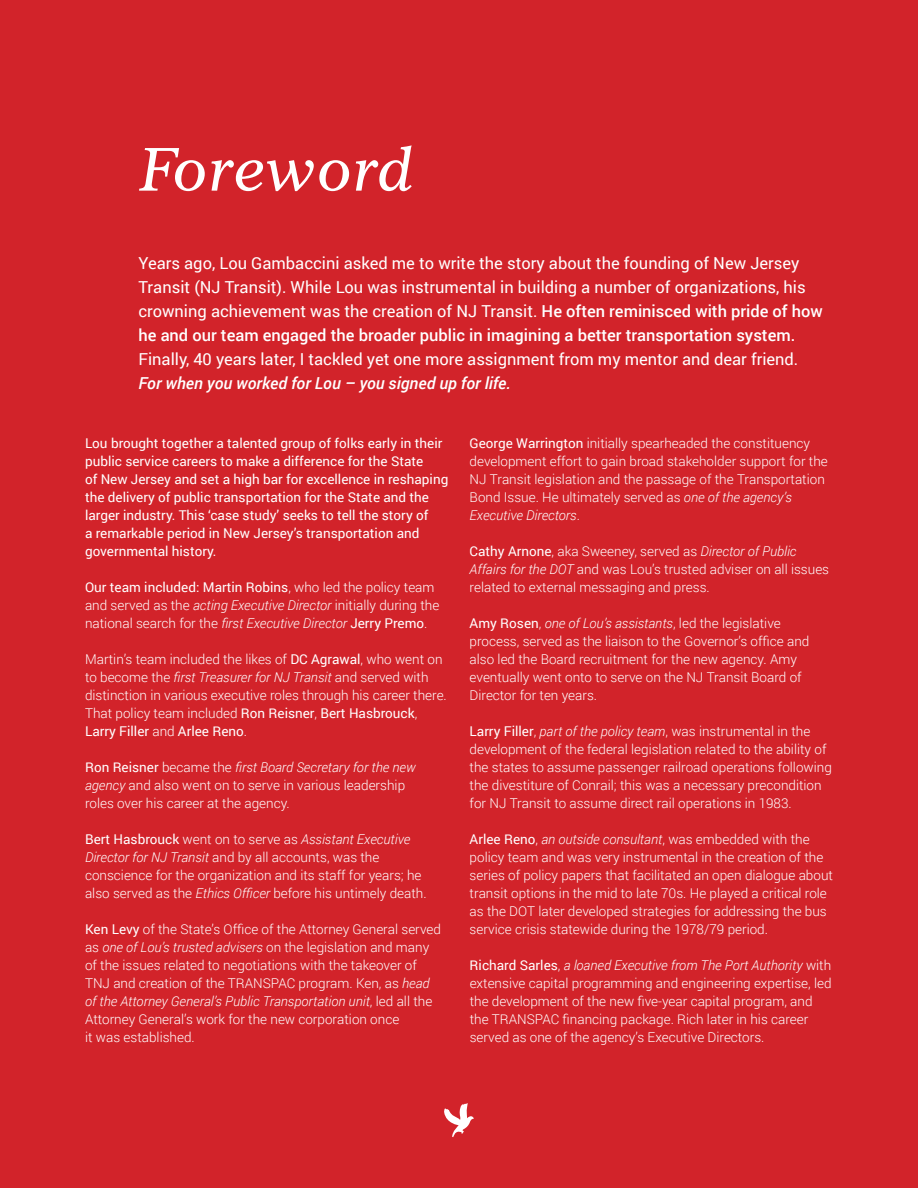
<style>
.page{position:relative;width:918px;height:1188px;background:#d2232a}
.page>*{position:absolute;margin:0;border:0;box-sizing:border-box;transform-origin:0 0}
.t1{font:italic 60px "Gazette LT Std";color:#fff}
.t2{font:16.5px/24px "Roboto";color:#fff}
.t3{font:italic 500 16.5px "Roboto";color:#fff}
.t4{font:300 13.5px/18px "Roboto";color:#fff}
.t5{font:13.5px/18px "Roboto";color:#fff}
.s1{font-weight:500}
.s2{font-weight:400}
.s3{font-style:italic}
</style>
<div class="page">
<svg style="left:444px;top:1103px;width:30px;height:34px"></svg>
<h1 class="t1" style="left:139px;top:131px;width:275px">Foreword</h1>
<p class="t2" style="left:139px;top:251px;width:686px">Years ago, Lou Gambaccini asked me to write the story about the founding of New Jersey Transit (NJ Transit). While Lou was instrumental in building a number of organizations, his crowning achievement was the creation of NJ Transit. <span class="s1">He often reminisced with pride of how he and our team engaged the broader public in imagining a better transportation system.</span></p>
<p class="t2" style="left:139px;top:347px;width:661px">Finally, 40 years later, I tackled yet one more assignment from my mentor and dear friend.</p>
<p class="t3" style="left:139px;top:372px;width:374px">For when you worked for Lou – you signed up for life.</p>
<p class="t5" style="left:85px;top:434px;width:365px">Lou brought together a talented group of folks early in their public service careers to make a difference for the State<br>of New Jersey and set a high bar for excellence in reshaping the delivery of public transportation for the State and the larger industry. This ‘case study’ seeks to tell the story of<br>a remarkable period in New Jersey’s transportation and governmental history.</p>
<p class="t4" style="left:85px;top:578px;width:356px"><span class="s2">Our team included: Martin Robins</span>, who led the policy team and served as the <span class="s3">acting Executive Director</span> initially during the national search for the <span class="s3">first Executive Director</span> <span class="s2">Jerry Premo</span>.</p>
<p class="t4" style="left:85px;top:650px;width:363px">Martin’s team included the likes of <span class="s2">DC Agrawal</span>, who went on to become the <span class="s3">first Treasurer for NJ Transit</span> and served with distinction in various executive roles through his career there.<br>That policy team included <span class="s2">Ron Reisner</span>, <span class="s2">Bert Hasbrouck</span>, <span class="s2">Larry Filler</span> and <span class="s2">Arlee Reno</span>.</p>
<p class="t4" style="left:85px;top:758px;width:332px"><span class="s2">Ron Reisner</span> became the <span class="s3">first Board Secretary for the new agency</span> and also went on to serve in various leadership roles over his career at the agency.</p>
<p class="t4" style="left:85px;top:830px;width:343px"><span class="s2">Bert Hasbrouck</span> went on to serve as <span class="s3">Assistant Executive Director for NJ Transit</span> and by all accounts, was the conscience for the organization and its staff for years; he also served as the <span class="s3">Ethics Officer</span> before his untimely death.</p>
<p class="t4" style="left:85px;top:920px;width:357px"><span class="s2">Ken Levy</span> of the State’s Office of the Attorney General served as <span class="s3">one of Lou’s trusted advisers</span> on the legislation and many of the issues related to negotiations with the takeover of TNJ and creation of the TRANSPAC program. Ken, as <span class="s3">head of the Attorney General’s Public Transportation unit</span>, led all the Attorney General’s work for the new corporation once<br>it was established.</p>
<p class="t4" style="left:470px;top:434px;width:360px"><span class="s2">George Warrington</span> initially spearheaded the constituency development effort to gain broad stakeholder support for the NJ Transit legislation and the passage of the Transportation Bond Issue. He ultimately served as <span class="s3">one of the agency’s Executive Directors</span>.</p>
<p class="t4" style="left:470px;top:542px;width:361px"><span class="s2">Cathy Arnone</span>, aka Sweeney, served as <span class="s3">Director of Public<br>Affairs for the DOT</span> and was Lou’s trusted adviser on all issues related to external messaging and press.</p>
<p class="t4" style="left:470px;top:614px;width:341px"><span class="s2">Amy Rosen</span>, <span class="s3">one of Lou’s assistants</span>, led the legislative process, served as the liaison to the Governor’s office and also led the Board recruitment for the new agency. Amy eventually went onto to serve on the NJ Transit Board of Director for ten years.</p>
<p class="t4" style="left:470px;top:722px;width:364px"><span class="s2">Larry Filler</span>, <span class="s3">part of the policy team</span>, was instrumental in the development of the federal legislation related to the ability of the states to assume passenger railroad operations following the divestiture of Conrail; this was a necessary precondition for NJ Transit to assume direct rail operations in 1983.</p>
<p class="t4" style="left:470px;top:830px;width:365px"><span class="s2">Arlee Reno</span>, <span class="s3">an outside consultant</span>, was embedded with the policy team and was very instrumental in the creation of the series of policy papers that facilitated an open dialogue about transit options in the mid to late 70s. He played a critical role as the DOT later developed strategies for addressing the bus service crisis statewide during the 1978/79 period.</p>
<p class="t4" style="left:470px;top:956px;width:363px"><span class="s2">Richard Sarles</span>, <span class="s3">a loaned Executive from The Port Authority</span> with extensive capital programming and engineering expertise, led the development of the new five-year capital program, and the TRANSPAC financing package. Rich later in his career served as one of the agency’s Executive Directors.</p>
</div>
